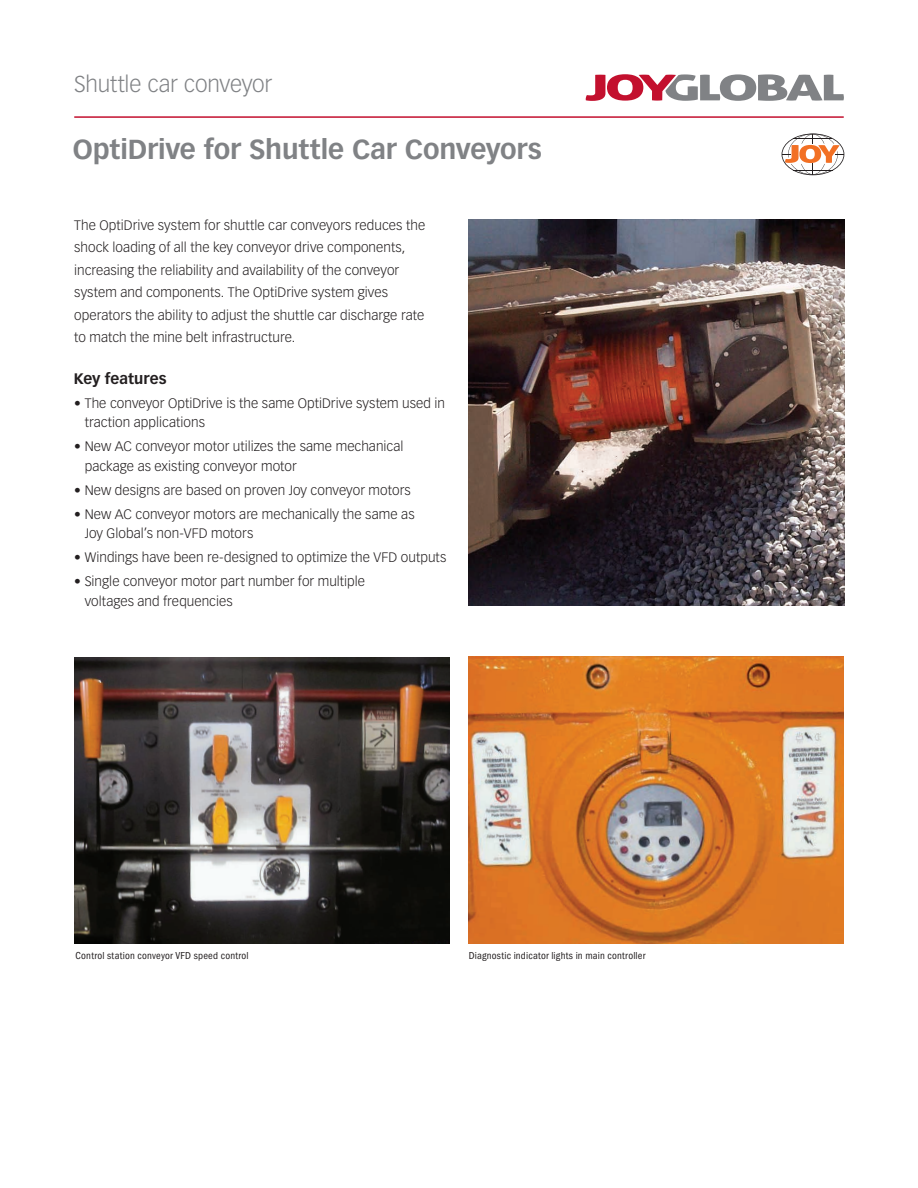
<style>
.page{position:relative;width:918px;height:1188px;background:#fff}
.page>*{position:absolute;margin:0;border:0;box-sizing:border-box;transform-origin:0 0}
.Case_Study_Name{font:700 27px "Vectora LT Std";letter-spacing:-.005em;color:#808285}
.Case_Study_Name-2{font:300 22.5px "Vectora LT Std";letter-spacing:-.01em;color:#808285}
.subhead{font:700 15px "Vectora LT Std";letter-spacing:.005em;color:#231f20}
.body{font:300 13.5px/22.5px "Vectora LT Std";letter-spacing:.005em;color:#231f20}
.t1{font:condensed 10.5px "ITC Franklin Gothic Std";letter-spacing:.02em;color:#231f20}
</style>
<div class="page">
<svg style="left:586px;top:74px;width:258px;height:27px"></svg>
<hr style="left:74px;top:116px;width:770px;height:2px;background:#c3102e">
<svg style="left:782px;top:134px;width:62px;height:41px"></svg>
<img style="left:74px;top:657px;width:376px;height:287px">
<img style="left:468px;top:657px;width:376px;height:287px">
<img style="left:468px;top:219px;width:376px;height:387px">
<p class="Case_Study_Name-2" style="left:74px;top:71px;width:200px">Shuttle car conveyor</p>
<p class="Case_Study_Name" style="left:73px;top:133px;width:471px">OptiDrive for Shuttle Car Conveyors</p>
<p class="body" style="left:74px;top:214px;width:352px">The OptiDrive system for shuttle car conveyors reduces the shock loading of all the key conveyor drive components, increasing the reliability and availability of the conveyor system and components. The OptiDrive system gives operators the ability to adjust the shuttle car discharge rate to match the mine belt infrastructure.</p>
<p class="subhead" style="left:74px;top:369px;width:94px">Key features</p>
<p class="body" style="left:85px;top:393px;width:362px;line-height:19.5px;text-indent:-10px">• The conveyor OptiDrive is the same OptiDrive system used in traction applications</p>
<p class="body" style="left:85px;top:437px;width:320px;line-height:19.5px;text-indent:-10px">• New AC conveyor motor utilizes the same mechanical package as existing conveyor motor</p>
<p class="body" style="left:74px;top:479px;width:338px">• New designs are based on proven Joy conveyor motors</p>
<p class="body" style="left:85px;top:504px;width:331px;line-height:19.5px;text-indent:-10px">• New AC conveyor motors are mechanically the same as<br>Joy Global’s non-VFD motors</p>
<p class="body" style="left:74px;top:546px;width:374px">• Windings have been re-designed to optimize the VFD outputs</p>
<p class="body" style="left:85px;top:572px;width:282px;line-height:19.5px;text-indent:-10px">• Single conveyor motor part number for multiple voltages and frequencies</p>
<p class="t1" style="left:76px;top:950px;width:175px">Control station conveyor VFD speed control</p>
<p class="t1" style="left:469px;top:950px;width:178px">Diagnostic indicator lights in main controller</p>
</div>
